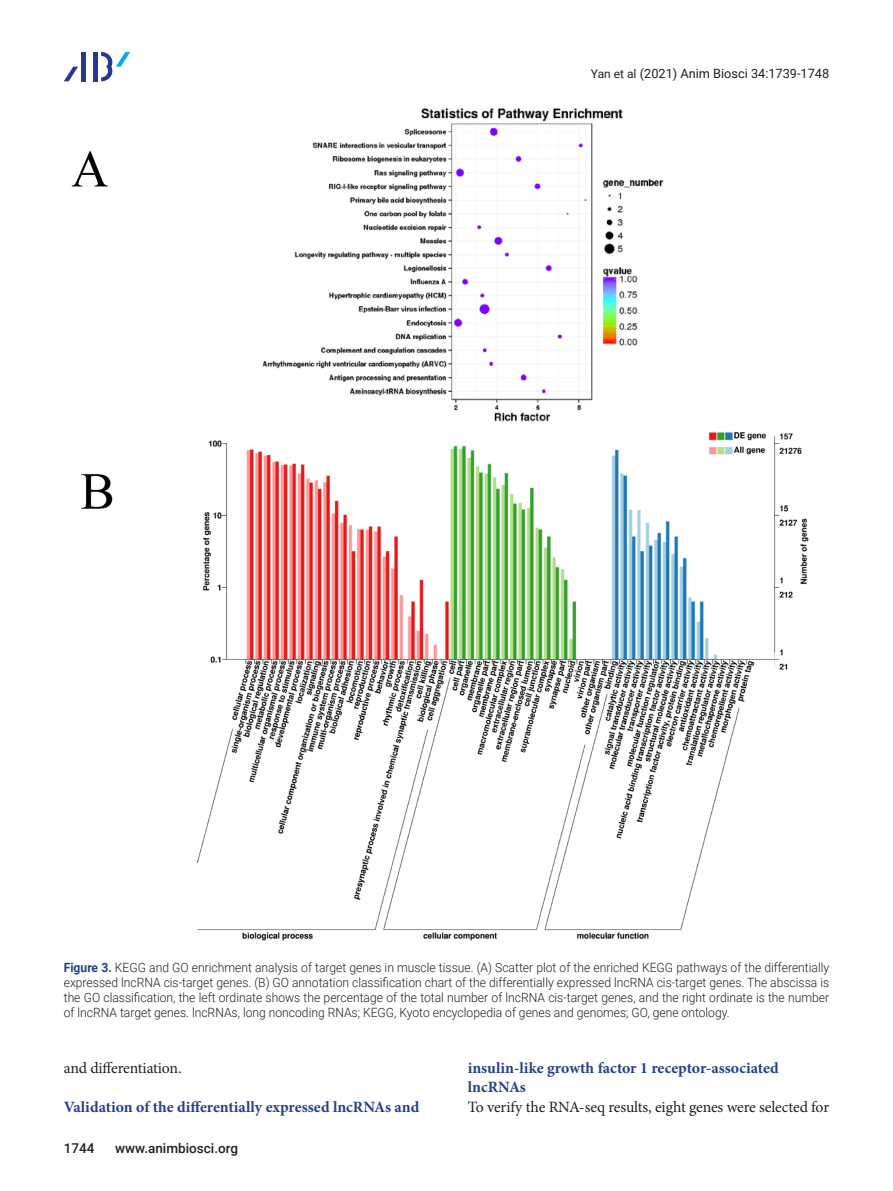
<style>
.page{position:relative;width:893px;height:1191px;background:#fff}
.page>*{position:absolute;margin:0;border:0;box-sizing:border-box;transform-origin:0 0}
.중제목{font:700 15.75px/19.5px "Minion Pro";color:#253f8e}
.본문{font:15.75px "Minion Pro";letter-spacing:-.01em;color:#231f20}
.t1{font:500 13.5px "Roboto";color:#231f20}
.표_그림__제목{font:300 12.75px/15px "Roboto";color:#231f20;text-align:justify;scale:.95 1}
.t2{font:12.75px "Roboto";color:#231f20}
.s1{font-size:12px}
.s2{font-weight:700;color:#253f8e}
</style>
<div class="page">
<div style="left:93px;top:52px;width:5px;height:29px;background:#283890"></div>
<hr style="left:82px;top:52px;width:4px;height:29px;background:#283890">
<svg style="left:64px;top:67px;width:14px;height:14px"></svg>
<svg style="left:101px;top:52px;width:29px;height:29px"></svg>
<img style="left:71px;top:108px;width:738px;height:833px">
<p class="t2" style="left:591px;top:65px;width:240px"><span class="s1">Yan et al</span> (2021) Anim Biosci 34:1739-1748</p>
<p class="표_그림__제목" style="left:64px;top:959px;width:807px"><span class="s2">Figure 3.</span> KEGG and GO enrichment analysis of target genes in muscle tissue. (A) Scatter plot of the enriched KEGG pathways of the differentially expressed lncRNA cis-target genes. (B) GO annotation classification chart of the differentially expressed lncRNA cis-target genes. The abscissa is the GO classification, the left ordinate shows the percentage of the total number of lncRNA cis-target genes, and the right ordinate is the number of lncRNA target genes. lncRNAs, long noncoding RNAs; KEGG, Kyoto encyclopedia of genes and genomes; GO, gene ontology.</p>
<p class="본문" style="left:64px;top:1057px;width:119px">and differentiation.</p>
<p class="중제목" style="left:64px;top:1096px;width:357px">Validation of the differentially expressed lncRNAs and</p>
<p class="t1" style="left:64px;top:1138px;width:32px">1744</p>
<p class="t1" style="left:115px;top:1138px;width:125px">www.animbiosci.org</p>
<p class="중제목" style="left:468px;top:1057px;width:312px">insulin-like growth factor 1 receptor-associated lncRNAs</p>
<p class="본문" style="left:468px;top:1096px;width:363px">To verify the RNA-seq results, eight genes were selected for</p>
</div>
